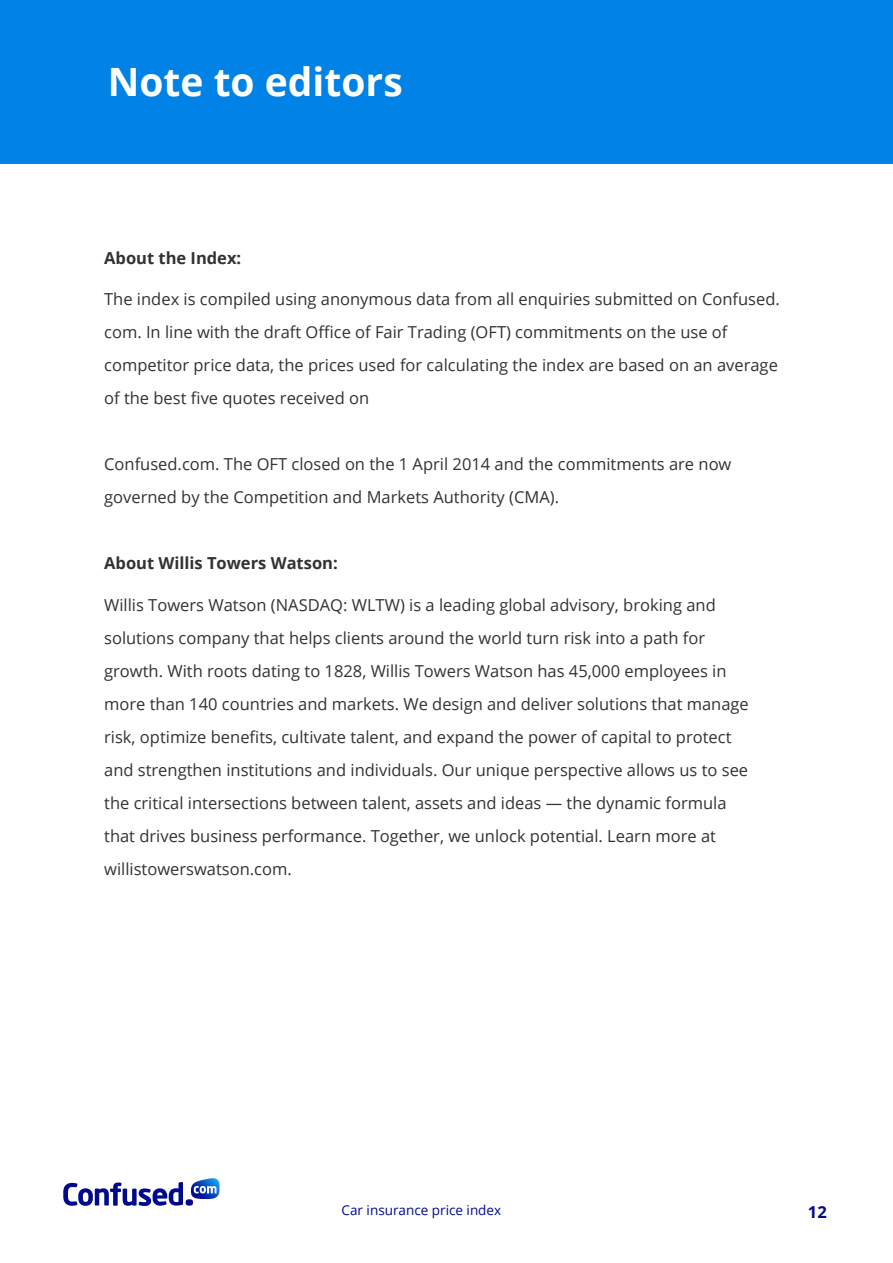
<style>
.page{position:relative;width:893px;height:1263px;background:#fff}
.page>*{position:absolute;margin:0;border:0;box-sizing:border-box;transform-origin:0 0}
.t1{font:700 39px "Open Sans";color:#fff}
.t2{font:16.5px/33px "Open Sans";color:#323232}
.t3{font:700 16.5px "Open Sans";color:#323232}
.t4{font:700 16.5px "Open Sans";color:#000a8c}
.Price_index_paragrap{font:13.5px "Open Sans";color:#000a8c}
</style>
<div class="page">
<div style="left:0;top:0;width:893px;height:163px;background:#0082e6"></div>
<svg style="left:63px;top:1178px;width:157px;height:28px"></svg>
<p class="t1" style="left:108px;top:55px;width:296px">Note to editors</p>
<p class="t3" style="left:104px;top:246px;width:139px">About the Index:</p>
<p class="t2" style="left:104px;top:282px;width:677px">The index is compiled using anonymous data from all enquiries submitted on Confused. com. In line with the draft Office of Fair Trading (OFT) commitments on the use of competitor price data, the prices used for calculating the index are based on an average of the best five quotes received on</p>
<p class="t2" style="left:104px;top:447px;width:629px">Confused.com. The OFT closed on the 1 April 2014 and the commitments are now governed by the Competition and Markets Authority (CMA).</p>
<p class="t3" style="left:104px;top:551px;width:235px">About Willis Towers Watson:</p>
<p class="t2" style="left:104px;top:588px;width:646px">Willis Towers Watson (NASDAQ: WLTW) is a leading global advisory, broking and solutions company that helps clients around the world turn risk into a path for growth. With roots dating to 1828, Willis Towers Watson has 45,000 employees in more than 140 countries and markets. We design and deliver solutions that manage risk, optimize benefits, cultivate talent, and expand the power of capital to protect and strengthen institutions and individuals. Our unique perspective allows us to see the critical intersections between talent, assets and ideas — the dynamic formula that drives business performance. Together, we unlock potential. Learn more at willistowerswatson.com.</p>
<p class="Price_index_paragrap" style="left:342px;top:1200px;width:161px">Car insurance price index</p>
<p class="t4" style="left:808px;top:1200px;width:20px">12</p>
</div>
